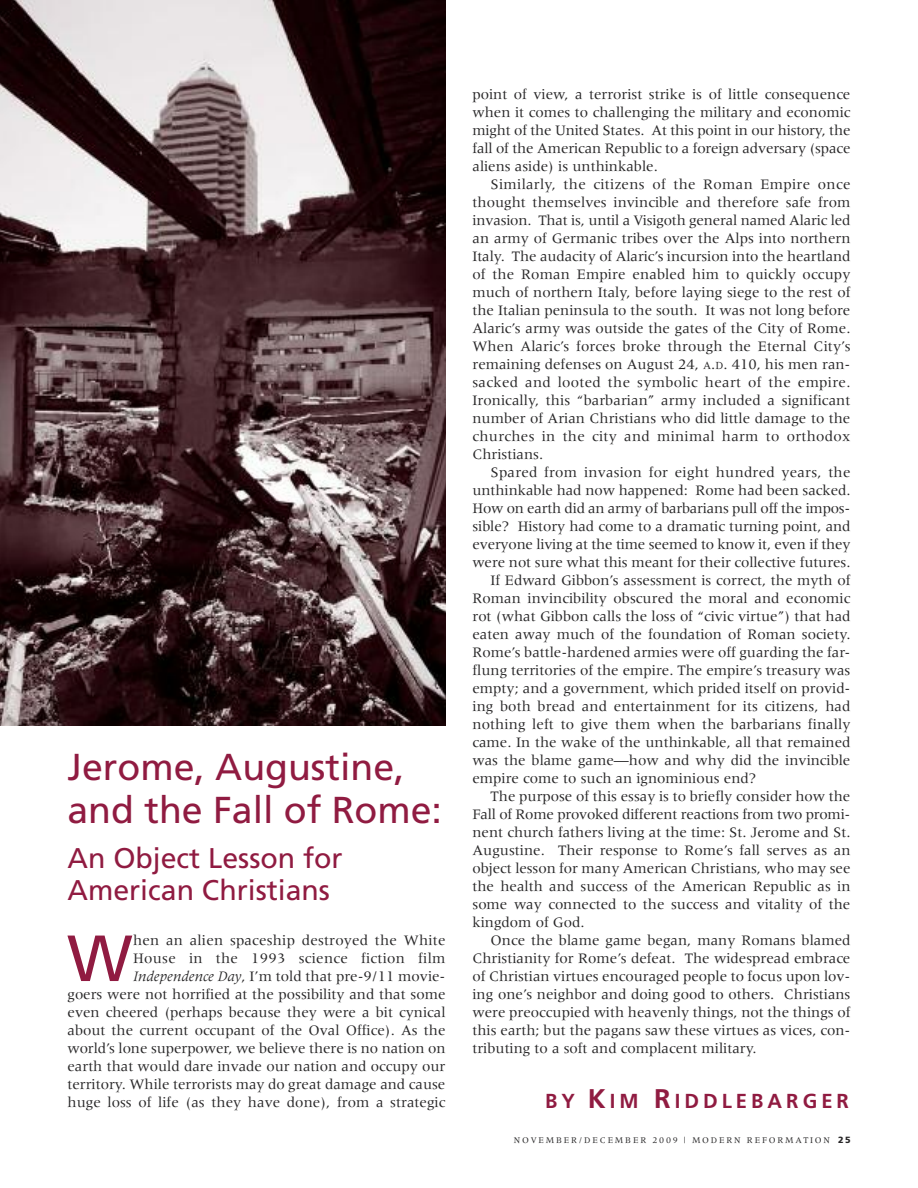
<style>
.page{position:relative;width:918px;height:1188px;background:#fff}
.page>*{position:absolute;margin:0;border:0;box-sizing:border-box;transform-origin:0 0}
.t1{font:65.1px "Frutiger";color:#901b41}
.t2{font:37.5px/43.5px "Frutiger";color:#901b41}
.t3{font:28.5px/31.5px "Frutiger";color:#901b41}
.t4{font:700 20.25px "Frutiger";letter-spacing:.2em;color:#901b41}
.t5{font:15px/18px "Meridien";color:#272627;text-align:justify}
.t6{font:9px "Meridien";letter-spacing:.2em;color:#272627}
.s1{font-style:italic}
.s2{font-size:11.25px}
.s3{font-size:27px}
.s4{font-family:"Frutiger";font-weight:900}
</style>
<div class="page">
<img style="left:0;top:0;width:446px;height:726px">
<h2 class="t2" style="left:68px;top:748px;width:376px">Jerome, Augustine, and the Fall of Rome:</h2>
<h3 class="t3" style="left:68px;top:845px;width:277px">An Object Lesson for<br>American Christians</h3>
<p class="t5" style="left:67px;top:932px;width:380px;text-align:right">hen an alien spaceship destroyed the White<br>House in the 1993 science fiction film <span class="s1">Independence Day</span>, I’m told that pre-9/11 movie-<br>goers were not horrified at the possibility and that some even cheered (perhaps because they were a bit cynical about the current occupant of the Oval Office). As the world’s lone superpower, we believe there is no nation on earth that would dare invade our nation and occupy our territory. While terrorists may do great damage and cause huge loss of life (as they have done), from a strategic</p>
<h1 class="t1" style="left:67px;top:932px;width:67px">W</h1>
<p class="t5" style="left:472px;top:86px;width:380px">point of view, a terrorist strike is of little consequence when it comes to challenging the military and economic might of the United States. At this point in our history, the fall of the American Republic to a foreign adversary (space aliens aside) is unthinkable.</p>
<p class="t5" style="left:472px;top:176px;width:380px;text-indent:18px">Similarly, the citizens of the Roman Empire once thought themselves invincible and therefore safe from invasion. That is, until a Visigoth general named Alaric led an army of Germanic tribes over the Alps into northern Italy. The audacity of Alaric’s incursion into the heartland of the Roman Empire enabled him to quickly occupy much of northern Italy, before laying siege to the rest of the Italian peninsula to the south. It was not long before Alaric’s army was outside the gates of the City of Rome.<br>When Alaric’s forces broke through the Eternal City’s remaining defenses on August 24, <span class="s2">A</span>.<span class="s2">D</span>. 410, his men ran&shy;sacked and looted the symbolic heart of the empire.<br>Ironically, this “barbarian” army included a significant number of Arian Christians who did little damage to the churches in the city and minimal harm to orthodox Christians.</p>
<p class="t5" style="left:491px;top:464px;width:361px">Spared from invasion for eight hundred years, the</p>
<p class="t5" style="left:472px;top:482px;width:380px">unthinkable had now happened: Rome had been sacked.</p>
<p class="t5" style="left:472px;top:500px;width:379px">How on earth did an army of barbarians pull off the impos-</p>
<p class="t5" style="left:472px;top:518px;width:380px">sible? History had come to a dramatic turning point, and</p>
<p class="t5" style="left:472px;top:536px;width:379px">everyone living at the time seemed to know it, even if they</p>
<p class="t5" style="left:472px;top:554px;width:380px">were not sure what this meant for their collective futures.</p>
<p class="t5" style="left:491px;top:572px;width:361px">If Edward Gibbon’s assessment is correct, the myth of</p>
<p class="t5" style="left:472px;top:590px;width:380px">Roman invincibility obscured the moral and economic</p>
<p class="t5" style="left:472px;top:608px;width:380px">rot (what Gibbon calls the loss of “civic virtue”) that had</p>
<p class="t5" style="left:472px;top:626px;width:380px">eaten away much of the foundation of Roman society.</p>
<p class="t5" style="left:472px;top:644px;width:379px">Rome’s battle-hardened armies were off guarding the far-</p>
<p class="t5" style="left:472px;top:662px;width:379px">flung territories of the empire. The empire’s treasury was</p>
<p class="t5" style="left:472px;top:680px;width:380px">empty; and a government, which prided itself on provid-</p>
<p class="t5" style="left:472px;top:698px;width:380px">ing both bread and entertainment for its citizens, had</p>
<p class="t5" style="left:472px;top:716px;width:380px">nothing left to give them when the barbarians finally</p>
<p class="t5" style="left:472px;top:734px;width:380px">came. In the wake of the unthinkable, all that remained</p>
<p class="t5" style="left:472px;top:752px;width:379px">was the blame game—how and why did the invincible</p>
<p class="t5" style="left:472px;top:770px;width:285px">empire come to such an ignominious end?</p>
<p class="t5" style="left:491px;top:788px;width:361px">The purpose of this essay is to briefly consider how the</p>
<p class="t5" style="left:472px;top:806px;width:379px">Fall of Rome provoked different reactions from two promi-</p>
<p class="t5" style="left:472px;top:824px;width:380px">nent church fathers living at the time: St. Jerome and St.</p>
<p class="t5" style="left:472px;top:842px;width:380px">Augustine. Their response to Rome’s fall serves as an</p>
<p class="t5" style="left:472px;top:860px;width:380px">object lesson for many American Christians, who may see</p>
<p class="t5" style="left:472px;top:878px;width:380px">the health and success of the American Republic as in</p>
<p class="t5" style="left:472px;top:896px;width:379px">some way connected to the success and vitality of the</p>
<p class="t5" style="left:472px;top:914px;width:114px">kingdom of God.</p>
<p class="t5" style="left:491px;top:932px;width:361px">Once the blame game began, many Romans blamed</p>
<p class="t5" style="left:472px;top:950px;width:380px">Christianity for Rome’s defeat. The widespread embrace</p>
<p class="t5" style="left:472px;top:968px;width:380px">of Christian virtues encouraged people to focus upon lov-</p>
<p class="t5" style="left:472px;top:986px;width:379px">ing one’s neighbor and doing good to others. Christians</p>
<p class="t5" style="left:472px;top:1004px;width:379px">were preoccupied with heavenly things, not the things of</p>
<p class="t5" style="left:472px;top:1022px;width:379px">this earth; but the pagans saw these virtues as vices, con-</p>
<p class="t5" style="left:472px;top:1040px;width:286px">tributing to a soft and complacent military.</p>
<h3 class="t4" style="left:545px;top:1093px;width:305px">BY <span class="s3">K</span>IM <span class="s3">R</span>IDDLEBARGER</h3>
<p class="t6" style="left:514px;top:1137px;width:338px">NOVEMBER/DECEMBER 2009 | MODERN REFORMATION <span class="s4">25</span></p>
</div>
